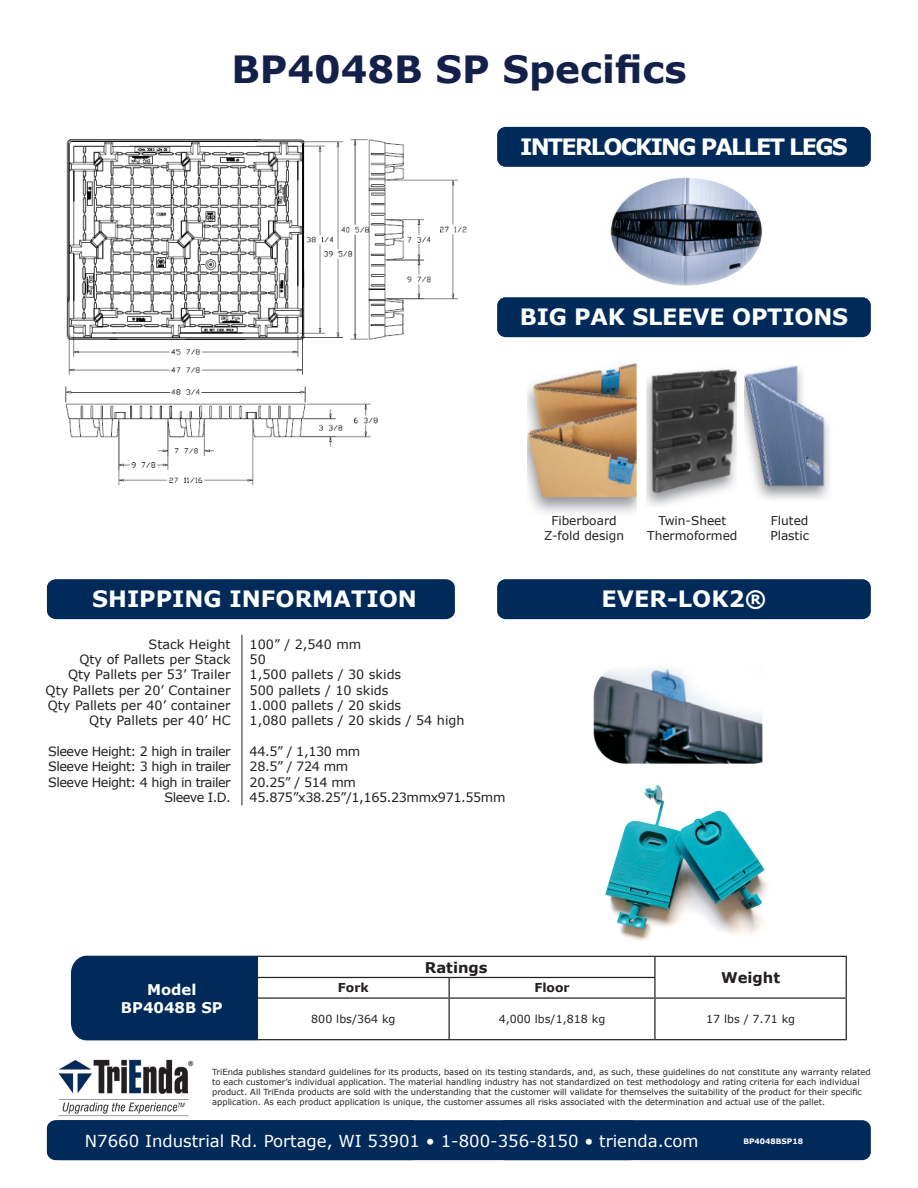
<style>
.page{position:relative;width:918px;height:1188px;background:#fff}
.page>*{position:absolute;margin:0;border:0;box-sizing:border-box;transform-origin:0 0}
.t1{font:700 37.5px "Verdana";color:#13214a}
.t2{font:700 22.5px "Verdana";letter-spacing:-.01em;color:#fff}
.t3{font:700 22.5px "Verdana";letter-spacing:-.08em;color:#fff}
.t4{font:16.5px "Verdana";color:#fff}
.t5{font:700 14.7px "Verdana";color:#fff}
.t6{font:700 14.7px "Verdana";color:#231f20}
.t7{font:12.75px "Verdana";color:#231f20}
.t8{font:12.75px "Verdana";letter-spacing:-.04em;color:#231f20}
.t9{font:12.75px "Verdana";letter-spacing:-.03em;color:#231f20}
.t10{font:700 12.3px "Verdana";color:#231f20}
.t11{font:12.15px "Verdana";color:#231f20}
.t12{font:11.1px "Verdana";color:#231f20}
.t13{font:8.4px/10.1px "Verdana";color:#231f20}
.t14{font:700 7.5px "Verdana";color:#fff}
</style>
<div class="page">
<img style="left:65px;top:139px;width:402px;height:347px">
<img style="left:58px;top:1059px;width:136px;height:58px">
<img style="left:593px;top:667px;width:170px;height:97px">
<img style="left:605px;top:785px;width:163px;height:156px">
<div style="left:497px;top:579px;width:374px;height:40px;background:#002a5a;border-radius:8px"></div>
<img style="left:610px;top:177px;width:153px;height:109px">
<img style="left:527px;top:363px;width:110px;height:150px">
<img style="left:646px;top:369px;width:90px;height:137px">
<img style="left:744px;top:365px;width:85px;height:135px">
<div style="left:497px;top:297px;width:374px;height:40px;background:#002a5a;border-radius:8px"></div>
<div style="left:497px;top:127px;width:374px;height:40px;background:#002a5a;border-radius:8px"></div>
<hr style="left:242px;top:635px;width:1px;height:170px;background:#231f20">
<svg style="left:71px;top:956px;width:15px;height:84px"></svg>
<div style="left:86px;top:956px;width:172px;height:84px;background:#002a5a"></div>
<hr style="left:258px;top:956px;width:191px;height:1px;background:#231f20">
<hr style="left:449px;top:956px;width:206px;height:1px;background:#231f20">
<hr style="left:655px;top:956px;width:192px;height:1px;background:#231f20">
<hr style="left:654px;top:957px;width:2px;height:20px;background:#231f20">
<hr style="left:258px;top:977px;width:191px;height:1px;background:#231f20">
<hr style="left:449px;top:977px;width:207px;height:1px;background:#231f20">
<svg style="left:449px;top:978px;width:1px;height:19px"></svg>
<svg style="left:654px;top:978px;width:2px;height:19px"></svg>
<svg style="left:846px;top:957px;width:1px;height:40px"></svg>
<hr style="left:258px;top:997px;width:191px;height:2px;background:#231f20">
<hr style="left:449px;top:997px;width:206px;height:2px;background:#231f20">
<hr style="left:449px;top:999px;width:1px;height:40px;background:#231f20">
<hr style="left:655px;top:997px;width:192px;height:2px;background:#231f20">
<hr style="left:654px;top:999px;width:2px;height:40px;background:#231f20">
<hr style="left:846px;top:999px;width:1px;height:40px;background:#231f20">
<hr style="left:258px;top:1039px;width:191px;height:1px;background:#231f20">
<hr style="left:449px;top:1039px;width:206px;height:1px;background:#231f20">
<hr style="left:655px;top:1039px;width:192px;height:1px;background:#231f20">
<div style="left:47px;top:579px;width:408px;height:40px;background:#002a5a"></div>
<div style="left:497px;top:1120px;width:374px;height:40px;background:#002a5a;border-radius:8px"></div>
<div style="left:47px;top:1120px;width:596px;height:40px;background:#002a5a"></div>
<p class="t1" style="left:231px;top:42px;width:457px">BP4048B SP Specifics</p>
<p class="t3" style="left:520px;top:131px;width:329px">INTERLOCKING PALLET LEGS</p>
<p class="t2" style="left:520px;top:301px;width:330px">BIG PAK SLEEVE OPTIONS</p>
<p class="t2" style="left:92px;top:583px;width:326px">SHIPPING INFORMATION</p>
<p class="t7" style="left:149px;top:635px;width:84px">Stack Height</p>
<p class="t7" style="left:80px;top:650px;width:153px">Qty of Pallets per Stack</p>
<p class="t7" style="left:68px;top:666px;width:164px">Qty Pallets per 53’ Trailer</p>
<p class="t7" style="left:46px;top:681px;width:187px">Qty Pallets per 20’ Container</p>
<p class="t7" style="left:48px;top:697px;width:184px">Qty Pallets per 40’ container</p>
<p class="t7" style="left:89px;top:712px;width:143px">Qty Pallets per 40’ HC</p>
<p class="t8" style="left:48px;top:743px;width:184px">Sleeve Height: 2 high in trailer</p>
<p class="t8" style="left:48px;top:758px;width:184px">Sleeve Height: 3 high in trailer</p>
<p class="t8" style="left:48px;top:773px;width:184px">Sleeve Height: 4 high in trailer</p>
<p class="t7" style="left:164px;top:789px;width:68px">Sleeve I.D.</p>
<p class="t7" style="left:250px;top:635px;width:113px">100” / 2,540 mm</p>
<p class="t7" style="left:250px;top:650px;width:18px">50</p>
<p class="t7" style="left:250px;top:666px;width:153px">1,500 pallets / 30 skids</p>
<p class="t7" style="left:250px;top:681px;width:140px">500 pallets / 10 skids</p>
<p class="t7" style="left:250px;top:697px;width:153px">1.000 pallets / 20 skids</p>
<p class="t7" style="left:250px;top:712px;width:216px">1,080 pallets / 20 skids / 54 high</p>
<p class="t7" style="left:250px;top:743px;width:112px">44.5” / 1,130 mm</p>
<p class="t7" style="left:250px;top:758px;width:100px">28.5” / 724 mm</p>
<p class="t7" style="left:250px;top:773px;width:108px">20.25” / 514 mm</p>
<p class="t9" style="left:250px;top:789px;width:257px">45.875”x38.25”/1,165.23mmx971.55mm</p>
<p class="t11" style="left:551px;top:513px;width:67px">Fiberboard</p>
<p class="t11" style="left:544px;top:527px;width:82px">Z-fold design</p>
<p class="t11" style="left:658px;top:513px;width:69px">Twin-Sheet</p>
<p class="t11" style="left:647px;top:527px;width:92px">Thermoformed</p>
<p class="t11" style="left:771px;top:513px;width:39px">Fluted</p>
<p class="t11" style="left:770px;top:527px;width:40px">Plastic</p>
<p class="t2" style="left:602px;top:583px;width:166px">EVER-LOK2®</p>
<p class="t5" style="left:147px;top:979px;width:51px">Model</p>
<p class="t5" style="left:121px;top:997px;width:103px">BP4048B SP</p>
<p class="t6" style="left:425px;top:957px;width:64px">Ratings</p>
<p class="t6" style="left:721px;top:967px;width:61px">Weight</p>
<p class="t10" style="left:338px;top:979px;width:32px">Fork</p>
<p class="t10" style="left:534px;top:979px;width:37px">Floor</p>
<p class="t12" style="left:311px;top:1011px;width:86px">800 lbs/364 kg</p>
<p class="t12" style="left:499px;top:1011px;width:108px">4,000 lbs/1,818 kg</p>
<p class="t12" style="left:706px;top:1011px;width:91px">17 lbs / 7.71 kg</p>
<p class="t13" style="left:212px;top:1067px;width:660px">TriEnda publishes standard guidelines for its products, based on its testing standards, and, as such, these guidelines do not constitute any warranty related to each customer’s individual application. The material handling industry has not standardized on test methodology and rating criteria for each individual product. All TriEnda products are sold with the understanding that the customer will validate for themselves the suitability of the product for their specific application. As each product application is unique, the customer assumes all risks associated with the determination and actual use of the pallet.</p>
<p class="t4" style="left:85px;top:1129px;width:615px">N7660 Industrial Rd. Portage, WI 53901 • 1-800-356-8150 • trienda.com</p>
<p class="t14" style="left:743px;top:1136px;width:61px">BP4048BSP18</p>
</div>
